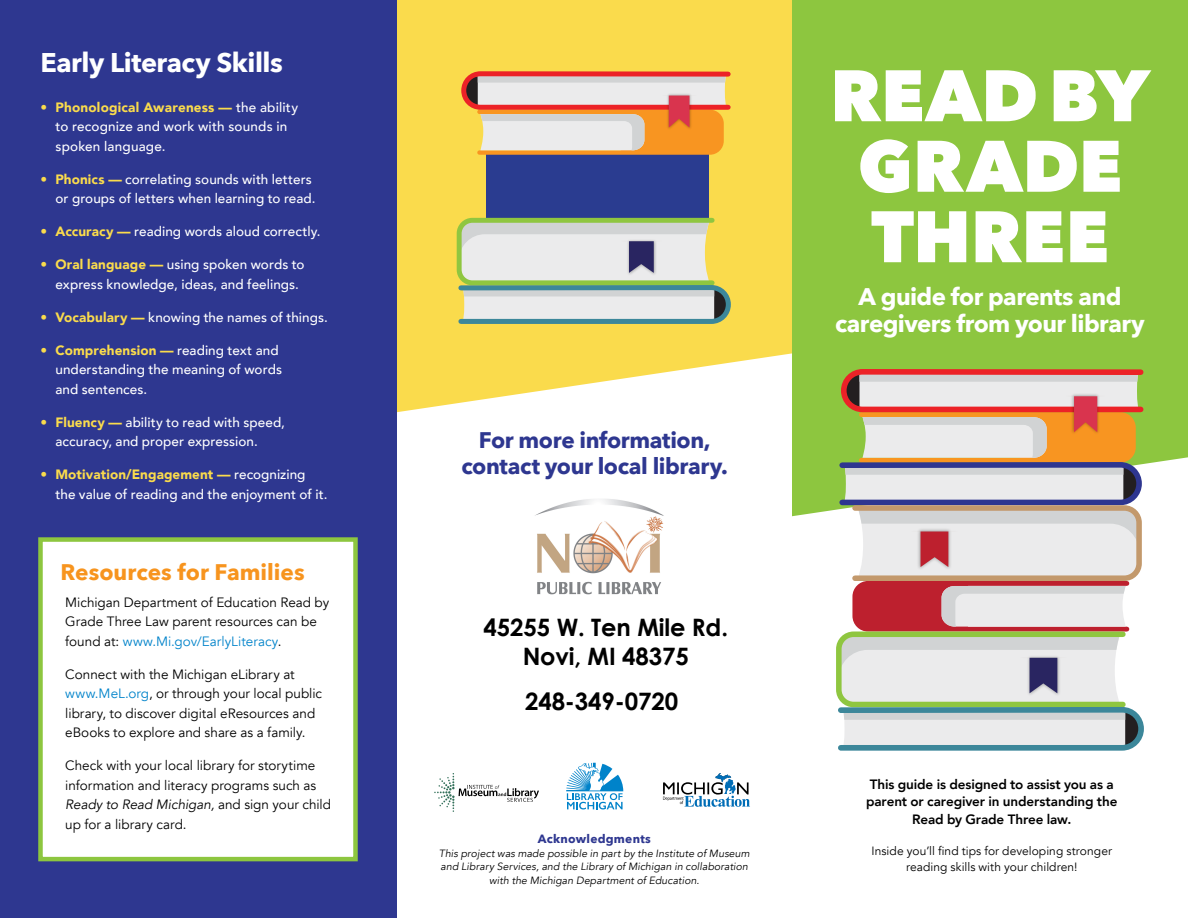
<style>
.page{position:relative;width:1188px;height:918px;background:#fff}
.page>*{position:absolute;margin:0;border:0;box-sizing:border-box;transform-origin:0 0}
.t1{font:800 72px/70.5px "Avenir Next";color:#fff;text-align:center}
.t2{font:700 27px "Avenir Next";letter-spacing:-.015em;color:#fff}
.t3{font:700 24px/27px "Avenir Next";letter-spacing:-.025em;color:#fff;text-align:center}
.t4{font:700 24px/28.8px "Century Gothic";letter-spacing:-.005em;color:#000;text-align:center}
.t5{font:700 22.5px/25.5px "Avenir Next";letter-spacing:-.02em;color:#2e3790;text-align:center}
.t6{font:700 22.5px "Avenir Next";color:#f7941e}
.t7{font:500 13.5px/19.5px "Avenir";letter-spacing:.005em;color:#fff}
.t8{font:13.5px/19.5px "Avenir";color:#000}
.t9{font:800 13.5px/18px "Avenir";letter-spacing:-.01em;color:#000;text-align:center}
.t10{font:12px/16.5px "Avenir";letter-spacing:.005em;color:#000;text-align:center}
.t11{font:700 12px "Avenir Next";letter-spacing:.02em;color:#2e3790}
.t12{font:italic 10.5px/13.5px "Avenir";letter-spacing:.01em;color:#000;text-align:center}
.s1{font-weight:900;color:#fadb4c}
.s2{color:#0083ca}
.s3{font-style:italic}
</style>
<div class="page">
<div style="left:792px;top:0;width:396px;height:516px;background:#8dc63f"></div>
<svg style="left:396px;top:0;width:396px;height:414px;background:#f5db63"></svg>
<svg style="left:566px;top:763px;width:57px;height:46px"></svg>
<svg style="left:663px;top:773px;width:87px;height:34px"></svg>
<svg style="left:836px;top:369px;width:308px;height:382px;background:#d2c1b8"></svg>
<div style="left:486px;top:154px;width:223px;height:64px;background:#2a3c90"></div>
<svg style="left:459px;top:71px;width:272px;height:86px;background:#e4b493"></svg>
<svg style="left:457px;top:215px;width:274px;height:109px;background:#c5cfbe"></svg>
<div style="left:0;top:0;width:396px;height:918px;background:#2e3790"></div>
<div style="left:38px;top:537px;width:320px;height:324px;background:#fff;border:4px solid #8dc63f"></div>
<svg style="left:434px;top:773px;width:105px;height:39px"></svg>
<img style="left:535px;top:499px;width:129px;height:96px">
<h1 class="t2" style="left:40px;top:39px;width:244px">Early Literacy Skills</h1>
<p class="t7" style="left:55px;top:97px;width:244px;text-indent:-15px"><span class="s1">• Phonological Awareness —</span> the ability to recognize and work with sounds in spoken language.</p>
<p class="t7" style="left:41px;top:169px;width:277px;text-align:right"><span class="s1">• Phonics —</span> correlating sounds with letters or groups of letters when learning to read.</p>
<p class="t7" style="left:41px;top:221px;width:282px"><span class="s1">• Accuracy —</span> reading words aloud correctly.</p>
<p class="t7" style="left:55px;top:254px;width:251px;text-indent:-15px"><span class="s1">• Oral language —</span> using spoken words to express knowledge, ideas, and feelings.</p>
<p class="t7" style="left:40px;top:307px;width:289px"><span class="s1">• Vocabulary —</span> knowing the names of things.</p>
<p class="t7" style="left:55px;top:340px;width:228px;text-indent:-15px"><span class="s1">• Comprehension —</span> reading text and understanding the meaning of words and sentences.</p>
<p class="t7" style="left:56px;top:412px;width:231px;text-indent:-15px"><span class="s1">• Fluency —</span> ability to read with speed, accuracy, and proper expression.</p>
<p class="t7" style="left:56px;top:464px;width:274px;text-indent:-15px"><span class="s1">• Motivation/Engagement —</span> recognizing the value of reading and the enjoyment of it.</p>
<p class="t6" style="left:61px;top:552px;width:245px">Resources for Families</p>
<p class="t8" style="left:65px;top:593px;width:265px">Michigan Department of Education Read by<br>Grade Three Law parent resources can be found at: <span class="s2">www.Mi.gov/EarlyLiteracy</span>.</p>
<p class="t8" style="left:65px;top:665px;width:258px">Connect with the Michigan eLibrary at <span class="s2">www.MeL.org</span>, or through your local public library, to discover digital eResources and eBooks to explore and share as a family.</p>
<p class="t8" style="left:65px;top:756px;width:267px">Check with your local library for storytime information and literacy programs such as <span class="s3">Ready to Read Michigan,</span> and sign your child up for a library card.</p>
<h1 class="t5" style="left:462px;top:427px;width:268px">For more information, contact your local library.</h1>
<h3 class="t4" style="left:484px;top:612px;width:246px">45255 W. Ten Mile Rd.<br>Novi, MI 48375</h3>
<h3 class="t4" style="left:525px;top:686px;width:155px">248-349-0720</h3>
<p class="t11" style="left:538px;top:829px;width:115px">Acknowledgments</p>
<p class="t12" style="left:439px;top:847px;width:312px">This project was made possible in part by the Institute of Museum and Library Services, and the Library of Michigan in collaboration with the Michigan Department of Education.</p>
<h1 class="t1" style="left:830px;top:60px;width:321px">READ BY<br>GRADE<br>THREE</h1>
<h2 class="t3" style="left:835px;top:283px;width:311px">A guide for parents and caregivers from your library</h2>
<p class="t9" style="left:866px;top:775px;width:253px">This guide is designed to assist you as a parent or caregiver in understanding the<br>Read by Grade Three law.</p>
<p class="t10" style="left:871px;top:842px;width:242px">Inside you’ll find tips for developing stronger reading skills with your children!</p>
</div>
